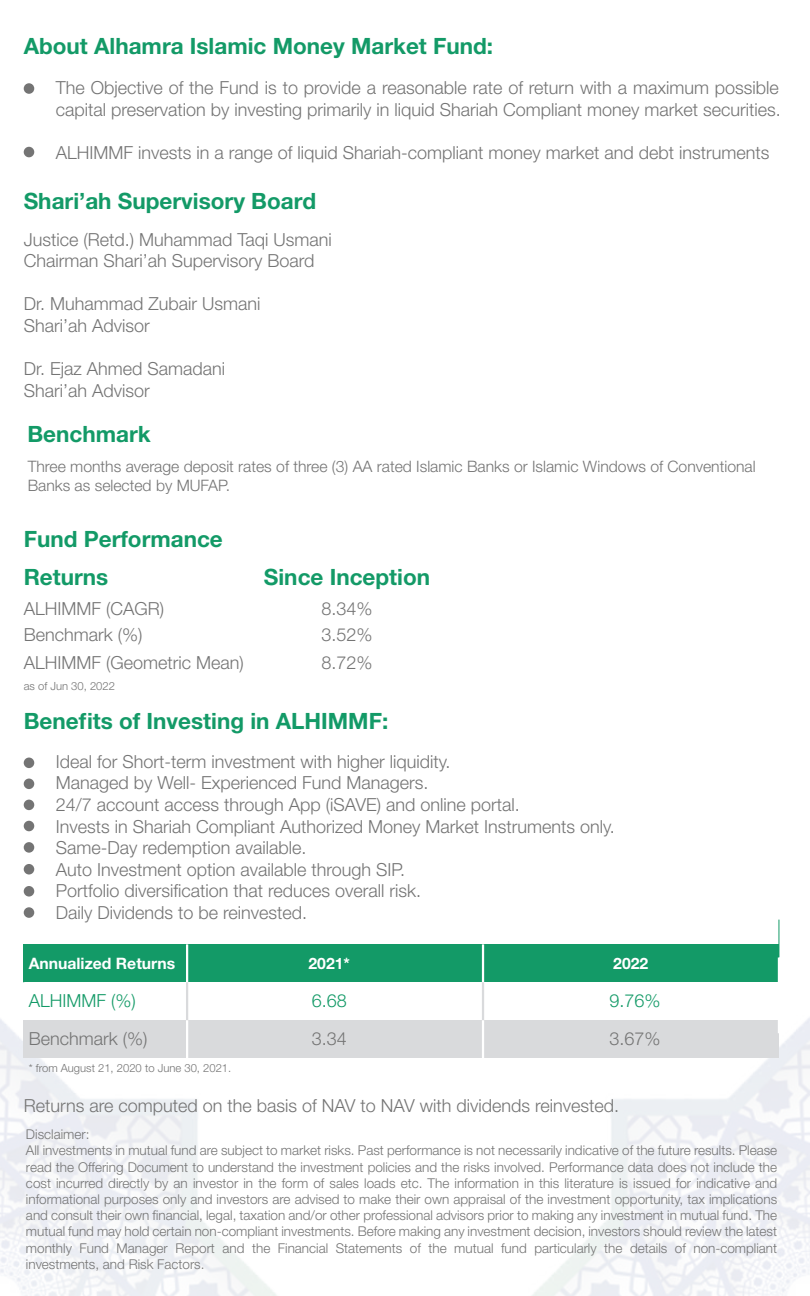
<style>
.page{position:relative;width:810px;height:1296px;background:#fff}
.page>*{position:absolute;margin:0;border:0;box-sizing:border-box;transform-origin:0 0}
.t1{font:700 22.5px/38px "Helvetica Neue LT Pro";color:#139a67}
.t2{font:300 18px/21.6px "Helvetica Neue LT Pro";color:#747474}
.t3{font:300 18px "Helvetica Neue LT Pro";color:#139a67}
.t4{font:300 15.75px/18.9px "Helvetica Neue LT Pro";color:#747474}
.t5{font:700 15.75px "Helvetica Neue LT Pro";color:#fff}
.t6{font:300 13.5px/16.2px "Helvetica Neue LT Pro";color:#747474}
.t7{font:300 11.25px "Helvetica Neue LT Pro";color:#747474}
</style>
<div class="page">
<div style="left:24px;top:83px;width:10px;height:11px;background:#747474;border-radius:50%"></div>
<div style="left:24px;top:758px;width:10px;height:10px;background:#747474;border-radius:50%"></div>
<div style="left:24px;top:779px;width:10px;height:10px;background:#747474;border-radius:50%"></div>
<div style="left:24px;top:800px;width:10px;height:10px;background:#747474;border-radius:50%"></div>
<div style="left:24px;top:821px;width:10px;height:10px;background:#747474;border-radius:50%"></div>
<div style="left:24px;top:842px;width:10px;height:11px;background:#747474;border-radius:50%"></div>
<div style="left:24px;top:864px;width:10px;height:11px;background:#747474;border-radius:50%"></div>
<div style="left:24px;top:886px;width:10px;height:11px;background:#747474;border-radius:50%"></div>
<div style="left:24px;top:907px;width:10px;height:11px;background:#747474;border-radius:50%"></div>
<div style="left:24px;top:147px;width:10px;height:10px;background:#747474;border-radius:50%"></div>
<div style="left:24px;top:944px;width:755px;height:38px;background:#139a67"></div>
<div style="left:24px;top:1020px;width:755px;height:38px;background:#d9dadc"></div>
<hr style="left:186px;top:944px;width:2px;height:38px;background:#fff">
<hr style="left:186px;top:1020px;width:2px;height:38px;background:#fff">
<hr style="left:482px;top:944px;width:2px;height:38px;background:#fff">
<hr style="left:482px;top:1020px;width:2px;height:38px;background:#fff">
<hr style="left:778px;top:995px;width:2px;height:38px;background:#fff">
<hr style="left:186px;top:982px;width:2px;height:38px;background:#d9dadc">
<hr style="left:482px;top:982px;width:2px;height:38px;background:#d9dadc">
<hr style="left:778px;top:958px;width:2px;height:37px;background:#fff">
<p class="t1" style="left:24px;top:27px;width:471px">About Alhamra Islamic Money Market Fund:</p>
<p class="t2" style="left:56px;top:77px;width:727px">The Objective of the Fund is to provide a reasonable rate of return with a maximum possible capital preservation by investing primarily in liquid Shariah Compliant money market securities.</p>
<p class="t2" style="left:56px;top:141px;width:715px">ALHIMMF invests in a range of liquid Shariah-compliant money market and debt instruments</p>
<p class="t1" style="left:24px;top:182px;width:294px">Shari’ah Supervisory Board</p>
<p class="t2" style="left:24px;top:228px;width:310px">Justice (Retd.) Muhammad Taqi Usmani<br>Chairman Shari’ah Supervisory Board</p>
<p class="t2" style="left:24px;top:293px;width:238px">Dr. Muhammad Zubair Usmani<br>Shari’ah Advisor</p>
<p class="t2" style="left:24px;top:358px;width:203px">Dr. Ejaz Ahmed Samadani<br>Shari’ah Advisor</p>
<p class="t1" style="left:27px;top:415px;width:125px">Benchmark</p>
<p class="t4" style="left:28px;top:457px;width:729px">Three months average deposit rates of three (3) AA rated Islamic Banks or Islamic Windows of Conventional<br>Banks as selected by MUFAP.</p>
<p class="t1" style="left:24px;top:520px;width:201px">Fund Performance<br>Returns</p>
<p class="t1" style="left:264px;top:558px;width:168px">Since Inception</p>
<p class="t2" style="left:24px;top:594px;width:142px;line-height:26.8px">ALHIMMF (CAGR)<br>Benchmark (%)</p>
<p class="t7" style="left:24px;top:679px;width:93px">as of Jun 30, 2022</p>
<p class="t2" style="left:322px;top:594px;width:53px;line-height:26.8px">8.34%<br>3.52%</p>
<p class="t2" style="left:24px;top:651px;width:222px">ALHIMMF (Geometric Mean)</p>
<p class="t2" style="left:322px;top:651px;width:53px">8.72%</p>
<p class="t1" style="left:24px;top:701px;width:366px">Benef its of Investing in ALHIMMF:</p>
<p class="t2" style="left:56px;top:750px;width:561px">Ideal for Short-term investment with higher liquidity.<br>Managed by Well- Experienced Fund Managers.<br>24/7 account access through App (iSAVE) and online portal.<br>Invests in Shariah Compliant Authorized Money Market Instruments only.<br>Same-Day redemption available.<br>Auto Investment option available through SIP.<br>Portfolio diversification that reduces overall risk.<br>Daily Dividends to be reinvested.</p>
<p class="t5" style="left:29px;top:953px;width:148px">Annualized Returns</p>
<p class="t3" style="left:29px;top:989px;width:109px">ALHIMMF (%)</p>
<p class="t2" style="left:29px;top:1027px;width:120px">Benchmark (%)</p>
<p class="t5" style="left:309px;top:953px;width:43px">2021*</p>
<p class="t3" style="left:312px;top:989px;width:37px">6.68</p>
<p class="t2" style="left:312px;top:1027px;width:37px">3.34</p>
<p class="t5" style="left:613px;top:953px;width:37px">2022</p>
<p class="t3" style="left:609px;top:989px;width:53px">9.76%</p>
<p class="t2" style="left:609px;top:1027px;width:53px">3.67%</p>
<p class="t7" style="left:29px;top:1061px;width:204px">* from August 21, 2020 to June 30, 2021.</p>
<p class="t2" style="left:24px;top:1095px;width:597px">Returns are computed on the basis of NAV to NAV with dividends reinvested.</p>
<p class="t6" style="left:26px;top:1126px;width:753px">Disclaimer:<br>All investments in mutual fund are subject to market risks. Past performance is not necessarily indicative of the future results. Please read the Offering Document to understand the investment policies and the risks involved. Performance data does not include the cost incurred directly by an investor in the form of sales loads etc. The information in this literature is issued for indicative and informational purposes only and investors are advised to make their own appraisal of the investment opportunity, tax implications and consult their own financial, legal, taxation and/or other professional advisors prior to making any investment in mutual fund. The mutual fund may hold certain non-compliant investments. Before making any investment decision, investors should review the latest monthly Fund Manager Report and the Financial Statements of the mutual fund particularly the details of non-compliant investments, and Risk Factors.</p>
</div>
